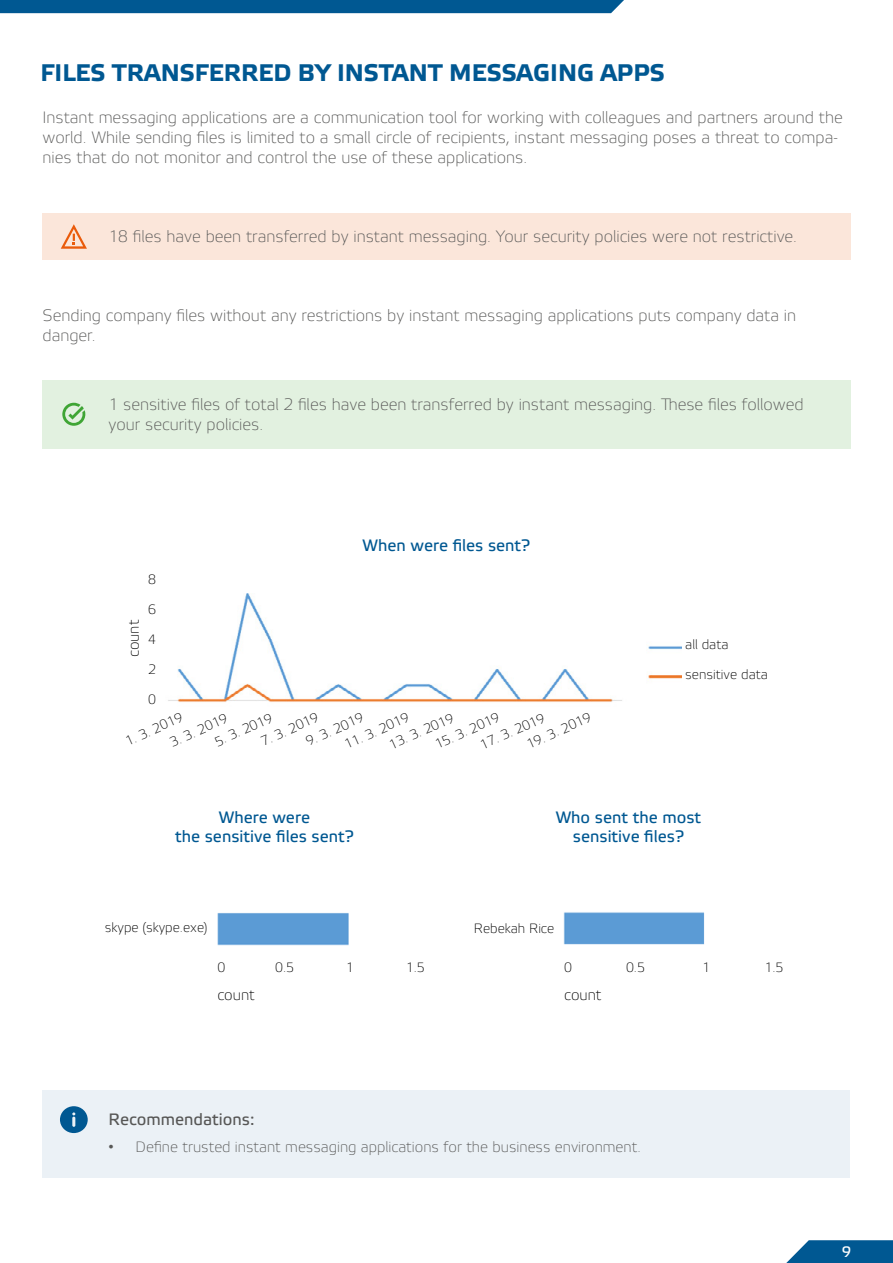
<style>
.page{position:relative;width:893px;height:1263px;background:#fff}
.page>*{position:absolute;margin:0;border:0;box-sizing:border-box;transform-origin:0 0}
.t1{font:700 24px "Etelka Text";color:#005892}
.t2{font:100 16.5px/19.8px "Etelka";color:#575756}
.t3{font:16.5px/19.8px "Etelka Text";color:#005892;text-align:center}
.t4{font:16.5px "Etelka Text";color:#575756}
.t5{font:100 15px "Etelka";color:#575756}
.t6{font:100 15px "Etelka";color:#000}
.t7{font:15px "Etelka Text";color:#fff}
.t8{font:100 13.5px/29.2px "Etelka";color:#000}
.s1{font-family:"Arial";font-weight:400}
</style>
<div class="page">
<svg style="left:786px;top:1240px;width:107px;height:23px;background:#1d6b9e"></svg>
<div style="left:0;top:0;width:624px;height:13px;background:#005892"></div>
<div style="left:43px;top:213px;width:808px;height:47px;background:#fbe6da"></div>
<svg style="left:61px;top:224px;width:26px;height:25px"></svg>
<div style="left:43px;top:380px;width:808px;height:68px;background:#e2f1e0"></div>
<svg style="left:62px;top:403px;width:23px;height:23px"></svg>
<div style="left:43px;top:1091px;width:807px;height:87px;background:#ebf1f6"></div>
<svg style="left:60px;top:1106px;width:28px;height:27px"></svg>
<img style="left:168px;top:593px;width:513px;height:109px">
<img style="left:217px;top:913px;width:132px;height:33px">
<img style="left:563px;top:912px;width:142px;height:33px">
<h1 class="t1" style="left:40px;top:58px;width:626px">FILES TRANSFERRED BY INSTANT MESSAGING APPS</h1>
<p class="t2" style="left:43px;top:109px;width:802px">Instant messaging applications are a communication tool for working with colleagues and partners around the world. While sending files is limited to a small circle of recipients, instant messaging poses a threat to compa&shy;nies that do not monitor and control the use of these applications.</p>
<p class="t2" style="left:109px;top:228px;width:690px">18 files have been transferred by instant messaging. Your security policies were not restrictive.</p>
<p class="t2" style="left:43px;top:307px;width:755px">Sending company files without any restrictions by instant messaging applications puts company data in danger.</p>
<p class="t2" style="left:109px;top:396px;width:696px">1 sensitive files of total 2 files have been transferred by instant messaging. These files followed your security policies.</p>
<p class="t6" style="left:126px;top:657px;width:39px;rotate:-90deg">count</p>
<p class="t8" style="left:148px;top:565px;width:9px">8</p>
<p class="t8" style="left:148px;top:595px;width:9px">6</p>
<p class="t8" style="left:148px;top:625px;width:9px">4</p>
<p class="t8" style="left:148px;top:655px;width:9px">2</p>
<p class="t8" style="left:148px;top:685px;width:9px">0</p>
<p class="t3" style="left:363px;top:535px;width:169px">When were files sent?</p>
<p class="t8" style="left:430px;top:732px;width:71px;rotate:-24deg">15. 3. 2019</p>
<p class="t8" style="left:521px;top:732px;width:71px;rotate:-24deg">19. 3. 2019</p>
<p class="t8" style="left:256px;top:729px;width:63px;rotate:-24deg">7. 3. 2019</p>
<p class="t8" style="left:120px;top:729px;width:63px;rotate:-24deg">1. 3. 2019</p>
<p class="t8" style="left:339px;top:732px;width:71px;rotate:-24deg">11. 3. 2019</p>
<p class="t8" style="left:301px;top:729px;width:63px;rotate:-24deg">9. 3. 2019</p>
<p class="t8" style="left:384px;top:733px;width:71px;rotate:-24deg">13. 3. 2019</p>
<p class="t8" style="left:475px;top:733px;width:71px;rotate:-24deg">17. 3. 2019</p>
<p class="t8" style="left:210px;top:730px;width:63px;rotate:-24deg">5. 3. 2019</p>
<p class="t8" style="left:165px;top:730px;width:63px;rotate:-24deg">3. 3. 2019</p>
<p class="t8" style="left:685px;top:631px;width:84px">all data sensitive data</p>
<p class="t3" style="left:175px;top:807px;width:180px">Where were<br>the sensitive files sent?</p>
<p class="t3" style="left:556px;top:807px;width:147px">Who sent the most sensitive files?</p>
<p class="t8" style="left:105px;top:914px;width:104px">skype (skype.exe)</p>
<p class="t8" style="left:474px;top:914px;width:82px">Rebekah Rice</p>
<p class="t8" style="left:217px;top:954px;width:9px">0</p>
<p class="t8" style="left:275px;top:954px;width:20px">0.5</p>
<p class="t8" style="left:346px;top:954px;width:9px">1</p>
<p class="t8" style="left:406px;top:954px;width:20px">1.5</p>
<p class="t8" style="left:564px;top:954px;width:9px">0</p>
<p class="t8" style="left:626px;top:954px;width:20px">0.5</p>
<p class="t8" style="left:702px;top:954px;width:9px">1</p>
<p class="t8" style="left:764px;top:954px;width:20px">1.5</p>
<p class="t6" style="left:217px;top:987px;width:39px">count</p>
<p class="t6" style="left:564px;top:987px;width:39px">count</p>
<p class="t4" style="left:109px;top:1109px;width:147px">Recommendations:</p>
<p class="t5" style="left:109px;top:1138px;width:534px"><span class="s1">•</span> Define trusted instant messaging applications for the business environment.</p>
<p class="t7" style="left:842px;top:1242px;width:11px">9</p>
</div>
